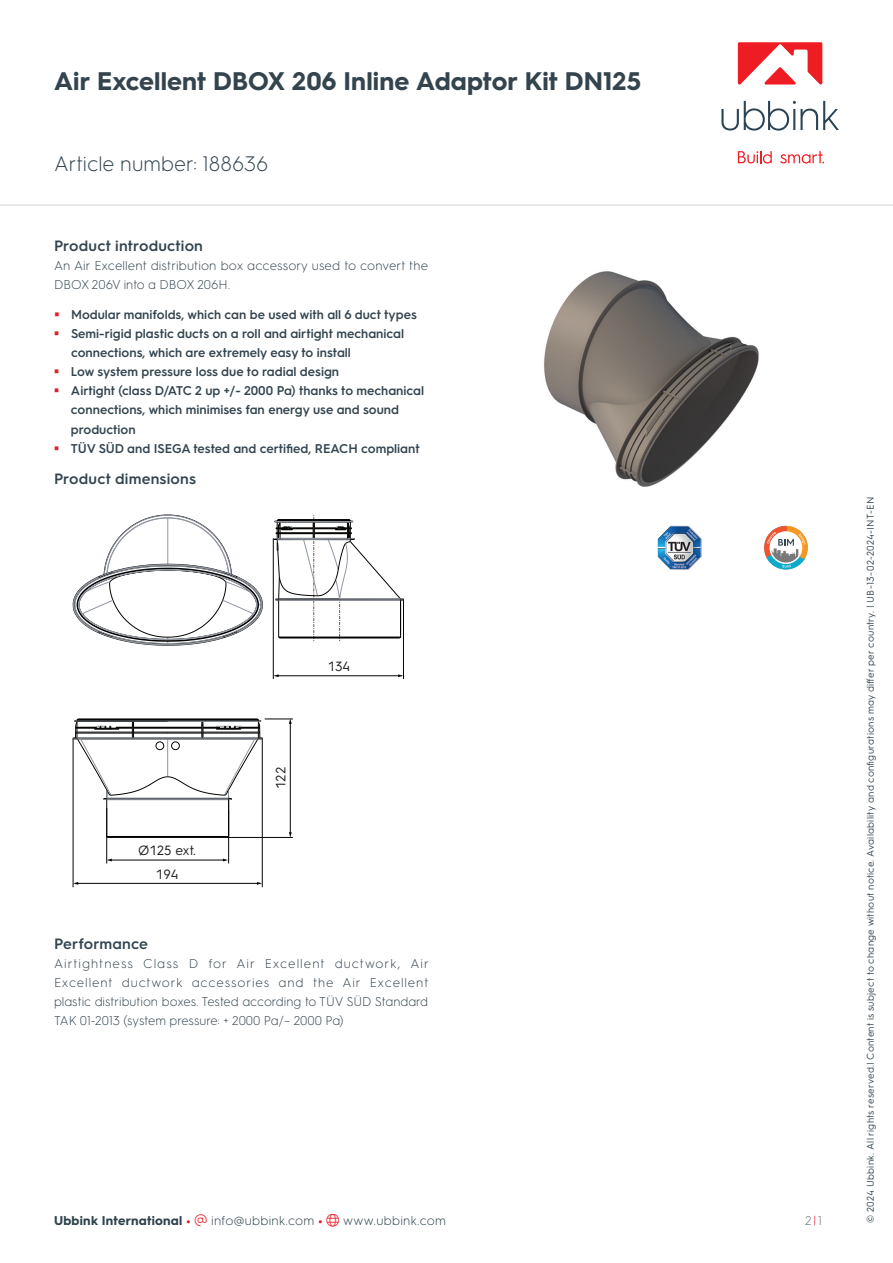
<style>
.page{position:relative;width:893px;height:1263px;background:#fff}
.page>*{position:absolute;margin:0;border:0;box-sizing:border-box;transform-origin:0 0}
.t1{font:700 25.5px "HGS3";letter-spacing:.005em;color:#33444f}
.t2{font:300 21px "HGS3";color:#33444f}
.t3{font:600 15px "HGS3";letter-spacing:.01em;color:#33444f}
.t4{font:13.5px "HGS3";color:#211d1e}
.t5{font:600 12.75px/19.2px "HGS3";color:#33444f}
.t6{font:300 12.75px/19.2px "HGS3";color:#33444f}
.t7{font:300 12.75px "HGS3";letter-spacing:.02em;color:#2c424c}
.t8{font:300 12.75px "HGS3";color:#66737c}
.t9{font:9.75px "HGS3";letter-spacing:.025em;color:#33444f}
.s1{font-weight:700}
.s2{font-weight:700;color:#e31e25}
.s3{color:#ee1f2d}
.s4{color:#e31e25}
</style>
<div class="page">
<svg style="left:764px;top:525px;width:44px;height:45px"></svg>
<img style="left:658px;top:526px;width:43px;height:44px">
<img style="left:544px;top:271px;width:215px;height:216px">
<hr style="left:77px;top:883px;width:181px;height:1px;background:#040503">
<svg style="left:257px;top:882px;width:5px;height:3px"></svg>
<hr style="left:73px;top:739px;width:1px;height:148px;background:#040503">
<hr style="left:111px;top:860px;width:113px;height:1px;background:#040503">
<hr style="left:106px;top:808px;width:1px;height:55px;background:#040503">
<hr style="left:228px;top:810px;width:1px;height:53px;background:#040503">
<hr style="left:262px;top:739px;width:1px;height:148px;background:#040503">
<svg style="left:72px;top:514px;width:332px;height:323px"></svg>
<hr style="left:0;top:204px;width:893px;height:2px;background:#e1e4e6">
<svg style="left:721px;top:101px;width:118px;height:30px"></svg>
<svg style="left:738px;top:151px;width:34px;height:13px"></svg>
<svg style="left:780px;top:151px;width:44px;height:13px"></svg>
<svg style="left:738px;top:42px;width:84px;height:43px"></svg>
<h1 class="t1" style="left:54px;top:63px;width:588px">Air Excellent DBOX 206 Inline Adaptor Kit DN125</h1>
<h2 class="t2" style="left:54px;top:150px;width:216px">Article number: 188636</h2>
<p class="t3" style="left:54px;top:235px;width:150px">Product introduction</p>
<p class="t6" style="left:54px;top:255px;width:376px">An Air Excellent distribution box accessory used to convert the<br>DBOX 206V into a DBOX 206H.</p>
<p class="t5" style="left:71px;top:304px;width:355px">Modular manifolds, which can be used with all 6 duct types Semi-rigid plastic ducts on a roll and airtight mechanical connections, which are extremely easy to install<br>Low system pressure loss due to radial design<br>Airtight (class D/ATC 2 up +/- 2000 Pa) thanks to mechanical connections, which minimises fan energy use and sound production<br>TÜV SÜD and ISEGA tested and certified, REACH compliant</p>
<p class="t3" style="left:54px;top:468px;width:144px">Product dimensions</p>
<p class="t4" style="left:138px;top:841px;width:59px">Ø125 ext.</p>
<p class="t4" style="left:156px;top:864px;width:24px">194</p>
<p class="t4" style="left:271px;top:789px;width:24px;rotate:-90deg">122</p>
<p class="t4" style="left:328px;top:657px;width:24px">134</p>
<p class="t3" style="left:54px;top:933px;width:95px">Performance</p>
<p class="t6" style="left:54px;top:953px;width:376px;text-align:justify">Airtightness Class D for Air Excellent ductwork, Air Excellent ductwork accessories and the Air Excellent plastic distribution boxes. Tested according to TÜV SÜD Standard TAK 01-2013 (system pressure: + 2000 Pa/– 2000 Pa)</p>
<p class="t7" style="left:54px;top:1211px;width:394px"><span class="s1">Ubbink International</span> <span class="s2">•</span> <span class="s3">▼</span> info@ubbink.com <span class="s2">•</span> <span class="s3">●□</span> www.ubbink.com</p>
<p class="t8" style="left:805px;top:1211px;width:18px">2<span class="s4">|</span>1</p>
<p class="t9" style="left:864px;top:1222px;width:727px;rotate:-90deg">© 2024 Ubbink. All rights reserved.| Content is subject to change without notice. Availability and configurations may differ per country. | UB-13-02-2024-INT-EN</p>
</div>
